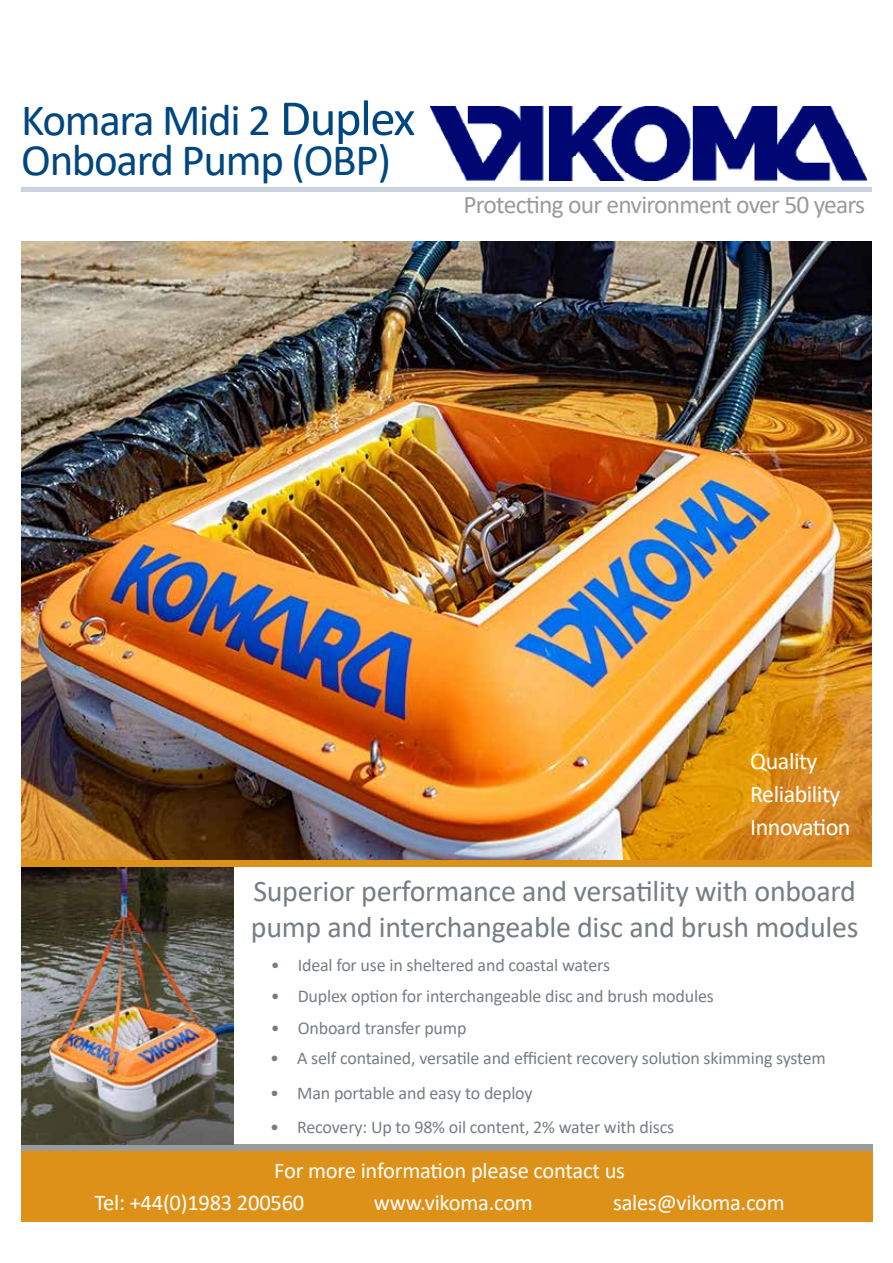
<style>
.page{position:relative;width:893px;height:1263px;background:#fff}
.page>*{position:absolute;margin:0;border:0;box-sizing:border-box;transform-origin:0 0}
.t1{font:45px "Calibri";letter-spacing:-.03em;color:#00467f}
.t2{font:30px "Calibri";letter-spacing:-.01em;color:#767e84}
.t3{font:25.5px "Calibri";letter-spacing:-.03em;color:#999b9c}
.t4{font:24px/33px "Calibri";letter-spacing:-.02em;color:#fff}
.t5{font:22.5px "Calibri";letter-spacing:-.01em;color:#fff}
.t6{font:18px "Calibri";letter-spacing:-.01em;color:#767e84}
.s1{font-size:51px}
</style>
<div class="page">
<img style="left:21px;top:241px;width:851px;height:619px">
<img style="left:431px;top:106px;width:436px;height:75px">
<div style="left:21px;top:1150px;width:852px;height:72px;background:#de9118"></div>
<div style="left:21px;top:1144px;width:852px;height:6px;background:#999b9c"></div>
<img style="left:21px;top:867px;width:213px;height:277px">
<div style="left:21px;top:187px;width:851px;height:5px;background:#ccd3e0"></div>
<div style="left:21px;top:860px;width:851px;height:7px;background:#de9118"></div>
<h1 class="t1" style="left:21px;top:89px;width:396px">Komara Midi 2 <span class="s1">Duplex</span></h1>
<h1 class="t1" style="left:21px;top:128px;width:371px">Onboard Pump (OBP)</h1>
<h3 class="t3" style="left:463px;top:187px;width:403px">Protecting our environment over 50 years</h3>
<h3 class="t4" style="left:750px;top:743px;width:102px">Quality<br>Reliability<br>Innovation</h3>
<h2 class="t2" style="left:253px;top:870px;width:604px">Superior performance and versatility with onboard</h2>
<h2 class="t2" style="left:251px;top:906px;width:609px">pump and interchangeable disc and brush modules</h2>
<p class="t6" style="left:271px;top:952px;width:341px">• Ideal for use in sheltered and coastal waters</p>
<p class="t6" style="left:271px;top:984px;width:445px">• Duplex option for interchangeable disc and brush modules</p>
<p class="t6" style="left:271px;top:1015px;width:197px">• Onboard transfer pump</p>
<p class="t6" style="left:270px;top:1045px;width:557px">• A self contained, versatile and efficient recovery solution skimming system</p>
<p class="t6" style="left:270px;top:1080px;width:264px">• Man portable and easy to deploy</p>
<p class="t6" style="left:270px;top:1114px;width:405px">• Recovery: Up to 98% oil content, 2% water with discs</p>
<p class="t5" style="left:274px;top:1155px;width:352px">For more information please contact us</p>
<p class="t5" style="left:94px;top:1187px;width:211px">Tel: +44(0)1983 200560</p>
<p class="t5" style="left:374px;top:1187px;width:161px">www.vikoma.com</p>
<p class="t5" style="left:613px;top:1187px;width:173px">sales@vikoma.com</p>
</div>
